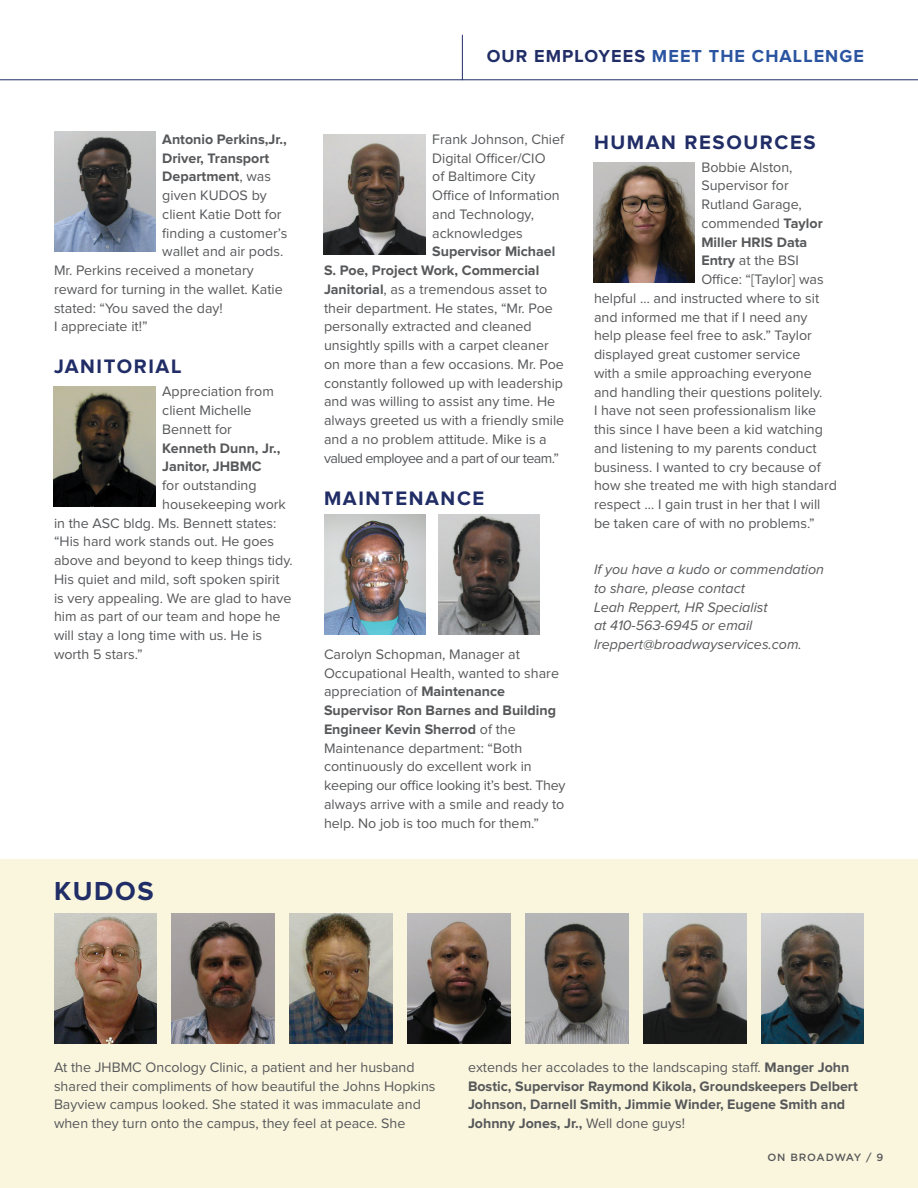
<style>
.page{position:relative;width:918px;height:1188px;background:#fff}
.page>*{position:absolute;margin:0;border:0;box-sizing:border-box;transform-origin:0 0}
.t1{font:700 27px "Proxima Nova";letter-spacing:.06em;color:#212d66}
.Header_-_Kudos{font:700 20.25px "Proxima Nova";letter-spacing:.08em;color:#212d66}
.t2{font:700 18px "Proxima Nova";letter-spacing:.06em;color:#2a54a0}
.Body_Copy_-_Kudos{font:14.25px/18.8px "Proxima Nova";color:#57585a}
.Body_Copy_-_Kudos-2{font:700 14.25px/18.8px "Proxima Nova";color:#57585a}
.Body_Copy_-_Kudos-3{font:italic 14.25px/18.8px "Proxima Nova";color:#57585a}
.Body_Copy_-_Kudos-4{font:14.25px "Proxima Nova";letter-spacing:-.04em;color:#57585a}
.t3{font:500 10.5px "Gotham";letter-spacing:.06em;color:#57585a}
.s1{font-weight:400}
.s2{color:#212d66}
.s3{font-weight:700}
</style>
<div class="page">
<div style="left:0;top:860px;width:918px;height:328px;background:#faf6de"></div>
<img style="left:54px;top:913px;width:103px;height:131px">
<img style="left:290px;top:913px;width:102px;height:131px">
<img style="left:643px;top:913px;width:103px;height:131px">
<img style="left:172px;top:913px;width:103px;height:131px">
<img style="left:526px;top:913px;width:102px;height:131px">
<img style="left:408px;top:913px;width:102px;height:131px">
<img style="left:761px;top:913px;width:103px;height:131px">
<hr style="left:0;top:79px;width:918px;height:1px;background:#212d66">
<hr style="left:462px;top:35px;width:1px;height:45px;background:#212d66">
<img style="left:54px;top:132px;width:102px;height:120px">
<img style="left:54px;top:387px;width:102px;height:120px">
<img style="left:324px;top:515px;width:102px;height:119px">
<img style="left:438px;top:515px;width:102px;height:119px">
<img style="left:593px;top:163px;width:102px;height:120px">
<img style="left:324px;top:135px;width:102px;height:120px">
<p class="Body_Copy_-_Kudos-2" style="left:162px;top:130px;width:126px">Antonio Perkins,Jr.,</p>
<p class="Body_Copy_-_Kudos-2" style="left:162px;top:149px;width:109px">Driver, Transport</p>
<p class="Body_Copy_-_Kudos-2" style="left:162px;top:168px;width:110px">Department<span class="s1">, was</span></p>
<p class="Body_Copy_-_Kudos" style="left:162px;top:187px;width:106px">given KUDOS by</p>
<p class="Body_Copy_-_Kudos" style="left:162px;top:205px;width:121px">client Katie Dott for</p>
<p class="Body_Copy_-_Kudos" style="left:162px;top:224px;width:127px">finding a customer’s</p>
<p class="Body_Copy_-_Kudos" style="left:162px;top:243px;width:123px">wallet and air pods.</p>
<p class="Body_Copy_-_Kudos" style="left:54px;top:262px;width:201px">Mr. Perkins received a monetary</p>
<p class="Body_Copy_-_Kudos" style="left:54px;top:280px;width:230px">reward for turning in the wallet. Katie</p>
<p class="Body_Copy_-_Kudos" style="left:54px;top:299px;width:170px">stated: “You saved the day!</p>
<p class="Body_Copy_-_Kudos" style="left:54px;top:318px;width:95px">I appreciate it!”</p>
<p class="Header_-_Kudos" style="left:54px;top:357px;width:129px">JANITORIAL</p>
<p class="Body_Copy_-_Kudos" style="left:162px;top:383px;width:113px">Appreciation from</p>
<p class="Body_Copy_-_Kudos" style="left:162px;top:402px;width:91px">client Michelle</p>
<p class="Body_Copy_-_Kudos" style="left:162px;top:420px;width:71px">Bennett for</p>
<p class="Body_Copy_-_Kudos-2" style="left:162px;top:439px;width:120px">Kenneth Dunn, Jr.,</p>
<p class="Body_Copy_-_Kudos-2" style="left:162px;top:458px;width:101px">Janitor, JHBMC</p>
<p class="Body_Copy_-_Kudos" style="left:162px;top:477px;width:96px">for outstanding</p>
<p class="Body_Copy_-_Kudos" style="left:162px;top:495px;width:125px">housekeeping work</p>
<p class="Body_Copy_-_Kudos" style="left:54px;top:514px;width:224px">in the ASC bldg. Ms. Bennett states:</p>
<p class="Body_Copy_-_Kudos" style="left:54px;top:533px;width:222px">“His hard work stands out. He goes</p>
<p class="Body_Copy_-_Kudos" style="left:54px;top:552px;width:240px">above and beyond to keep things tidy.</p>
<p class="Body_Copy_-_Kudos" style="left:54px;top:570px;width:227px">His quiet and mild, soft spoken spirit</p>
<p class="Body_Copy_-_Kudos" style="left:54px;top:589px;width:239px">is very appealing. We are glad to have</p>
<p class="Body_Copy_-_Kudos" style="left:54px;top:608px;width:228px">him as part of our team and hope he</p>
<p class="Body_Copy_-_Kudos" style="left:54px;top:627px;width:210px">will stay a long time with us. He is</p>
<p class="Body_Copy_-_Kudos" style="left:54px;top:645px;width:90px">worth 5 stars.”</p>
<p class="t1" style="left:54px;top:878px;width:101px">KUDOS</p>
<p class="t2" style="left:487px;top:48px;width:379px"><span class="s2">OUR EMPLOYEES</span> MEET THE CHALLENGE</p>
<p class="Body_Copy_-_Kudos" style="left:432px;top:130px;width:133px">Frank Johnson, Chief</p>
<p class="Body_Copy_-_Kudos" style="left:432px;top:149px;width:115px">Digital Officer/CIO</p>
<p class="Body_Copy_-_Kudos" style="left:432px;top:168px;width:105px">of Baltimore City</p>
<p class="Body_Copy_-_Kudos" style="left:432px;top:187px;width:129px">Office of Information</p>
<p class="Body_Copy_-_Kudos" style="left:432px;top:205px;width:103px">and Technology,</p>
<p class="Body_Copy_-_Kudos" style="left:432px;top:224px;width:92px">acknowledges</p>
<p class="Body_Copy_-_Kudos-2" style="left:432px;top:243px;width:125px">Supervisor Michael</p>
<p class="Body_Copy_-_Kudos-2" style="left:324px;top:262px;width:217px">S. Poe, Project Work, Commercial</p>
<p class="Body_Copy_-_Kudos" style="left:324px;top:280px;width:225px"><span class="s3">Janitorial</span>, as a tremendous asset to</p>
<p class="Body_Copy_-_Kudos" style="left:324px;top:299px;width:230px">their department. He states, “Mr. Poe</p>
<p class="Body_Copy_-_Kudos" style="left:324px;top:318px;width:209px">personally extracted and cleaned</p>
<p class="Body_Copy_-_Kudos" style="left:324px;top:337px;width:226px">unsightly spills with a carpet cleaner</p>
<p class="Body_Copy_-_Kudos" style="left:324px;top:355px;width:242px">on more than a few occasions. Mr. Poe</p>
<p class="Body_Copy_-_Kudos" style="left:324px;top:374px;width:241px">constantly followed up with leadership</p>
<p class="Body_Copy_-_Kudos" style="left:324px;top:393px;width:233px">and was willing to assist any time. He</p>
<p class="Body_Copy_-_Kudos" style="left:324px;top:412px;width:242px">always greeted us with a friendly smile</p>
<p class="Body_Copy_-_Kudos" style="left:324px;top:430px;width:224px">and a no problem attitude. Mike is a</p>
<p class="Body_Copy_-_Kudos-4" style="left:324px;top:451px;width:237px">valued employee and a part of our team.”</p>
<p class="Header_-_Kudos" style="left:324px;top:489px;width:162px">MAINTENANCE</p>
<p class="Body_Copy_-_Kudos" style="left:324px;top:645px;width:243px">Carolyn Schopman, Manager at Occupational Health, wanted to share appreciation of <span class="s3">Maintenance Supervisor Ron Barnes and Building Engineer Kevin Sherrod</span> of the Maintenance department: “Both continuously do excellent work in keeping our office looking it’s best. They always arrive with a smile and ready to help. No job is too much for them.”</p>
<p class="Header_-_Kudos" style="left:594px;top:133px;width:223px">HUMAN RESOURCES</p>
<p class="Body_Copy_-_Kudos" style="left:701px;top:158px;width:93px">Bobbie Alston,</p>
<p class="Body_Copy_-_Kudos" style="left:701px;top:177px;width:89px">Supervisor for</p>
<p class="Body_Copy_-_Kudos" style="left:701px;top:196px;width:102px">Rutland Garage,</p>
<p class="Body_Copy_-_Kudos" style="left:701px;top:214px;width:123px">commended <span class="s3">Taylor</span></p>
<p class="Body_Copy_-_Kudos-2" style="left:701px;top:233px;width:107px">Miller HRIS Data</p>
<p class="Body_Copy_-_Kudos" style="left:701px;top:252px;width:99px"><span class="s3">Entry</span> at the BSI</p>
<p class="Body_Copy_-_Kudos" style="left:701px;top:271px;width:124px">Office: “[Taylor] was</p>
<p class="Body_Copy_-_Kudos" style="left:594px;top:289px;width:227px">helpful … and instructed where to sit</p>
<p class="Body_Copy_-_Kudos" style="left:594px;top:308px;width:215px">and informed me that if I need any</p>
<p class="Body_Copy_-_Kudos" style="left:594px;top:327px;width:219px">help please feel free to ask.” Taylor</p>
<p class="Body_Copy_-_Kudos" style="left:594px;top:346px;width:208px">displayed great customer service</p>
<p class="Body_Copy_-_Kudos" style="left:594px;top:364px;width:219px">with a smile approaching everyone</p>
<p class="Body_Copy_-_Kudos" style="left:594px;top:383px;width:230px">and handling their questions politely.</p>
<p class="Body_Copy_-_Kudos" style="left:594px;top:402px;width:224px">I have not seen professionalism like</p>
<p class="Body_Copy_-_Kudos" style="left:594px;top:421px;width:231px">this since I have been a kid watching</p>
<p class="Body_Copy_-_Kudos" style="left:594px;top:439px;width:224px">and listening to my parents conduct</p>
<p class="Body_Copy_-_Kudos" style="left:594px;top:458px;width:228px">business. I wanted to cry because of</p>
<p class="Body_Copy_-_Kudos" style="left:594px;top:477px;width:245px">how she treated me with high standard</p>
<p class="Body_Copy_-_Kudos" style="left:594px;top:496px;width:228px">respect … I gain trust in her that I will</p>
<p class="Body_Copy_-_Kudos" style="left:594px;top:514px;width:222px">be taken care of with no problems.”</p>
<p class="Body_Copy_-_Kudos-3" style="left:594px;top:561px;width:232px">If you have a kudo or commendation to share, please contact<br>Leah Reppert, HR Specialist<br>at 410-563-6945 or email lreppert@broadwayservices.com.</p>
<p class="Body_Copy_-_Kudos" style="left:54px;top:1058px;width:383px">At the JHBMC Oncology Clinic, a patient and her husband shared their compliments of how beautiful the Johns Hopkins Bayview campus looked. She stated it was immaculate and when they turn onto the campus, they feel at peace. She</p>
<p class="Body_Copy_-_Kudos-2" style="left:468px;top:1058px;width:391px"><span class="s1">extends her accolades to the landscaping staff.</span> Manger John Bostic, Supervisor Raymond Kikola, Groundskeepers Delbert Johnson, Darnell Smith, Jimmie Winder, Eugene Smith and Johnny Jones, Jr., <span class="s1">Well done guys!</span></p>
<p class="t3" style="left:768px;top:1151px;width:117px">ON BROADWAY / 9</p>
</div>
